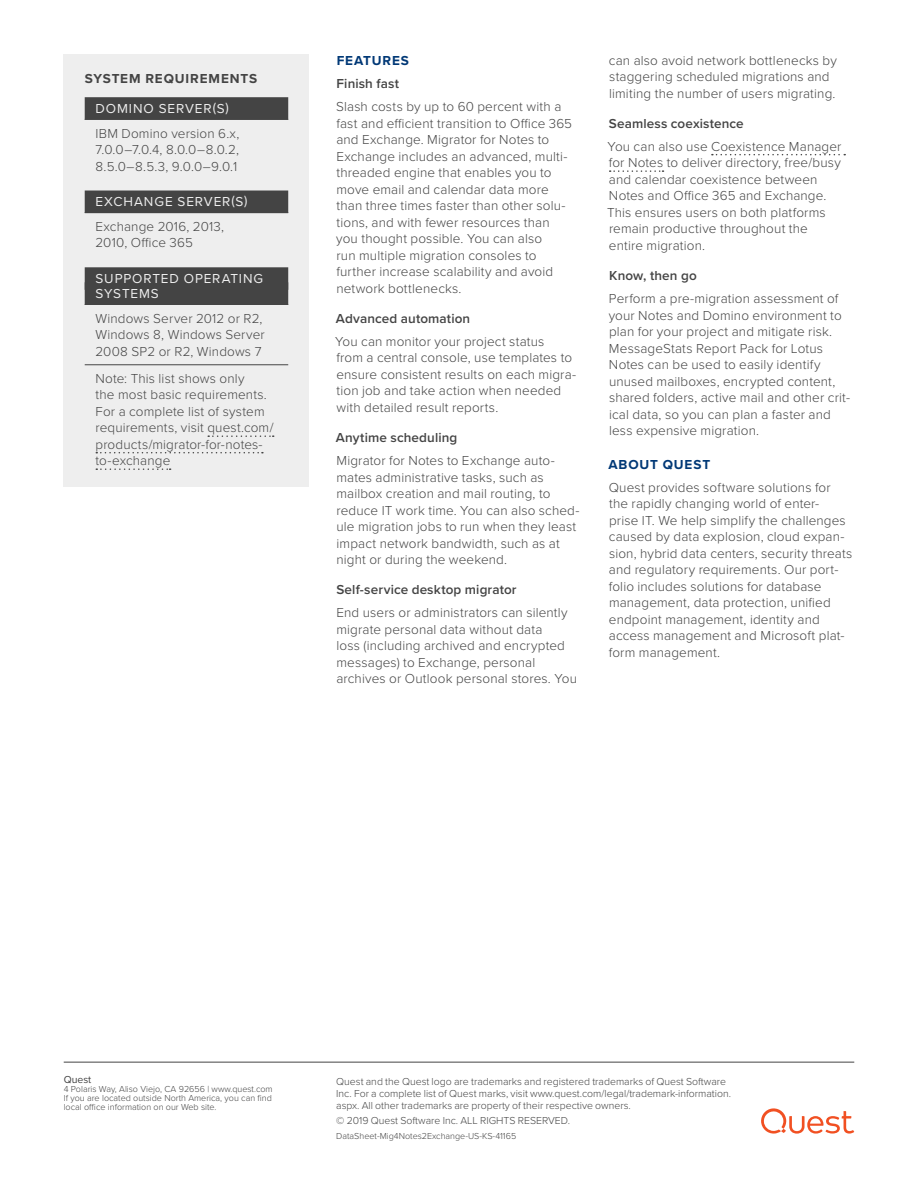
<style>
.page{position:relative;width:918px;height:1188px;background:#fff}
.page>*{position:absolute;margin:0;border:0;box-sizing:border-box;transform-origin:0 0}
.Body{font:300 13.5px/16.5px "Proxima Nova";letter-spacing:.01em;color:#444}
.System_Requirements{font:300 13.5px/16.5px "Proxima Nova";letter-spacing:.01em;color:#444}
._06_Section_Heading{font:600 13.5px "Proxima Nova";letter-spacing:.01em;color:#444}
.System_Requirements-2{font:13.5px "Proxima Nova";letter-spacing:.065em;color:#eee}
.System_Requirements-3{font:700 13.5px "Proxima Nova";letter-spacing:.065em;color:#444}
.Section_Heading_1{font:700 13.5px "Proxima Nova";letter-spacing:.06em;color:#003876}
._05_Section_Heading{font:700 13.5px "Proxima Nova";letter-spacing:.065em;color:#003876}
.Legal_Disclaimer_7pt{font:300 10.5px/12px "Proxima Nova";color:#444}
.t1{font:10.5px "Proxima Nova";color:#444}
.t2{font:300 9px/9px "Proxima Nova";color:#444;text-align:justify}
</style>
<div class="page">
<hr style="left:64px;top:1062px;width:790px;height:1px;background:#444">
<svg style="left:761px;top:1108px;width:93px;height:26px"></svg>
<svg style="left:712px;top:154px;width:133px;height:1px"></svg>
<svg style="left:610px;top:170px;width:54px;height:2px"></svg>
<div style="left:64px;top:54px;width:245px;height:432px;background:#eee"></div>
<div style="left:85px;top:97px;width:203px;height:23px;background:#444"></div>
<div style="left:85px;top:191px;width:203px;height:22px;background:#444"></div>
<div style="left:85px;top:267px;width:203px;height:23px;background:#444"></div>
<div style="left:85px;top:282px;width:203px;height:23px;background:#444"></div>
<hr style="left:85px;top:364px;width:203px;height:1px;background:#444">
<svg style="left:208px;top:435px;width:66px;height:2px"></svg>
<svg style="left:96px;top:452px;width:167px;height:1px"></svg>
<svg style="left:96px;top:468px;width:75px;height:2px"></svg>
<p class="System_Requirements-3" style="left:85px;top:68px;width:174px">SYSTEM REQUIREMENTS</p>
<p class="System_Requirements-2" style="left:96px;top:98px;width:135px">DOMINO SERVER(S)</p>
<p class="System_Requirements" style="left:96px;top:124px;width:145px;text-align:justify">IBM Domino version 6.x, 7.0.0–7.0.4, 8.0.0–8.0.2, 8.5.0–8.5.3, 9.0.0–9.0.1</p>
<p class="System_Requirements-2" style="left:96px;top:192px;width:154px">EXCHANGE SERVER(S)</p>
<p class="System_Requirements" style="left:96px;top:218px;width:130px">Exchange 2016, 2013,<br>2010, Office 365</p>
<p class="System_Requirements-2" style="left:96px;top:268px;width:169px">SUPPORTED OPERATING</p>
<p class="System_Requirements-2" style="left:96px;top:283px;width:65px">SYSTEMS</p>
<p class="System_Requirements" style="left:96px;top:309px;width:171px">Windows Server 2012 or R2,<br>Windows 8, Windows Server<br>2008 SP2 or R2, Windows 7</p>
<p class="System_Requirements" style="left:96px;top:370px;width:179px">Note: This list shows only<br>the most basic requirements.<br>For a complete list of system requirements, visit quest.com/ products/migrator-for-notes&shy;to-exchange</p>
<p class="_05_Section_Heading" style="left:337px;top:50px;width:74px">FEATURES</p>
<p class="_06_Section_Heading" style="left:337px;top:73px;width:64px">Finish fast</p>
<p class="Body" style="left:336px;top:98px;width:237px">Slash costs by up to 60 percent with a fast and efficient transition to Office 365 and Exchange. Migrator for Notes to Exchange includes an advanced, multi&shy;threaded engine that enables you to move email and calendar data more than three times faster than other solu&shy;tions, and with fewer resources than you thought possible. You can also<br>run multiple migration consoles to further increase scalability and avoid network bottlenecks.</p>
<p class="_06_Section_Heading" style="left:336px;top:308px;width:136px">Advanced automation</p>
<p class="Body" style="left:335px;top:333px;width:243px">You can monitor your project status<br>from a central console, use templates to ensure consistent results on each migra&shy;tion job and take action when needed with detailed result reports.</p>
<p class="_06_Section_Heading" style="left:336px;top:427px;width:123px">Anytime scheduling</p>
<p class="Body" style="left:336px;top:452px;width:245px">Migrator for Notes to Exchange auto&shy;mates administrative tasks, such as mailbox creation and mail routing, to reduce IT work time. You can also sched&shy;ule migration jobs to run when they least impact network bandwidth, such as at night or during the weekend.</p>
<p class="_06_Section_Heading" style="left:336px;top:580px;width:182px">Self-service desktop migrator</p>
<p class="Body" style="left:336px;top:604px;width:242px">End users or administrators can silently migrate personal data without data<br>loss (including archived and encrypted messages) to Exchange, personal archives or Outlook personal stores. You</p>
<p class="Body" style="left:609px;top:51px;width:229px">can also avoid network bottlenecks by staggering scheduled migrations and limiting the number of users migrating.</p>
<p class="_06_Section_Heading" style="left:609px;top:113px;width:136px">Seamless coexistence</p>
<p class="Body" style="left:607px;top:138px;width:236px">You can also use Coexistence Manager for Notes to deliver directory, free/busy and calendar coexistence between Notes and Office 365 and Exchange.<br>This ensures users on both platforms remain productive throughout the entire migration.</p>
<p class="_06_Section_Heading" style="left:609px;top:265px;width:89px">Know, then go</p>
<p class="Body" style="left:609px;top:290px;width:243px">Perform a pre-migration assessment of your Notes and Domino environment to plan for your project and mitigate risk.<br>MessageStats Report Pack for Lotus Notes can be used to easily identify unused mailboxes, encrypted content, shared folders, active mail and other crit&shy;ical data, so you can plan a faster and less expensive migration.</p>
<p class="Section_Heading_1" style="left:609px;top:454px;width:103px">ABOUT QUEST</p>
<p class="Body" style="left:609px;top:479px;width:245px">Quest provides software solutions for the rapidly changing world of enter-<br>prise IT. We help simplify the challenges caused by data explosion, cloud expan&shy;sion, hybrid data centers, security threats and regulatory requirements. Our port&shy;folio includes solutions for database management, data protection, unified endpoint management, identity and access management and Microsoft plat&shy;form management.</p>
<p class="t1" style="left:64px;top:1072px;width:29px">Quest</p>
<p class="t2" style="left:64px;top:1085px;width:210px">4 Polaris Way, Aliso Viejo, CA 92656 | www.quest.com If you are located outside North America, you can find local office information on our Web site.</p>
<p class="Legal_Disclaimer_7pt" style="left:336px;top:1076px;width:396px">Quest and the Quest logo are trademarks and registered trademarks of Quest Software<br>Inc. For a complete list of Quest marks, visit www.quest.com/legal/trademark-information. aspx. All other trademarks are property of their respective owners.</p>
<p class="Legal_Disclaimer_7pt" style="left:336px;top:1115px;width:235px">© 2019 Quest Software Inc. ALL RIGHTS RESERVED.</p>
<p class="t2" style="left:336px;top:1132px;width:182px">DataSheet-Mig4Notes2Exchange-US-KS-41165</p>
</div>
